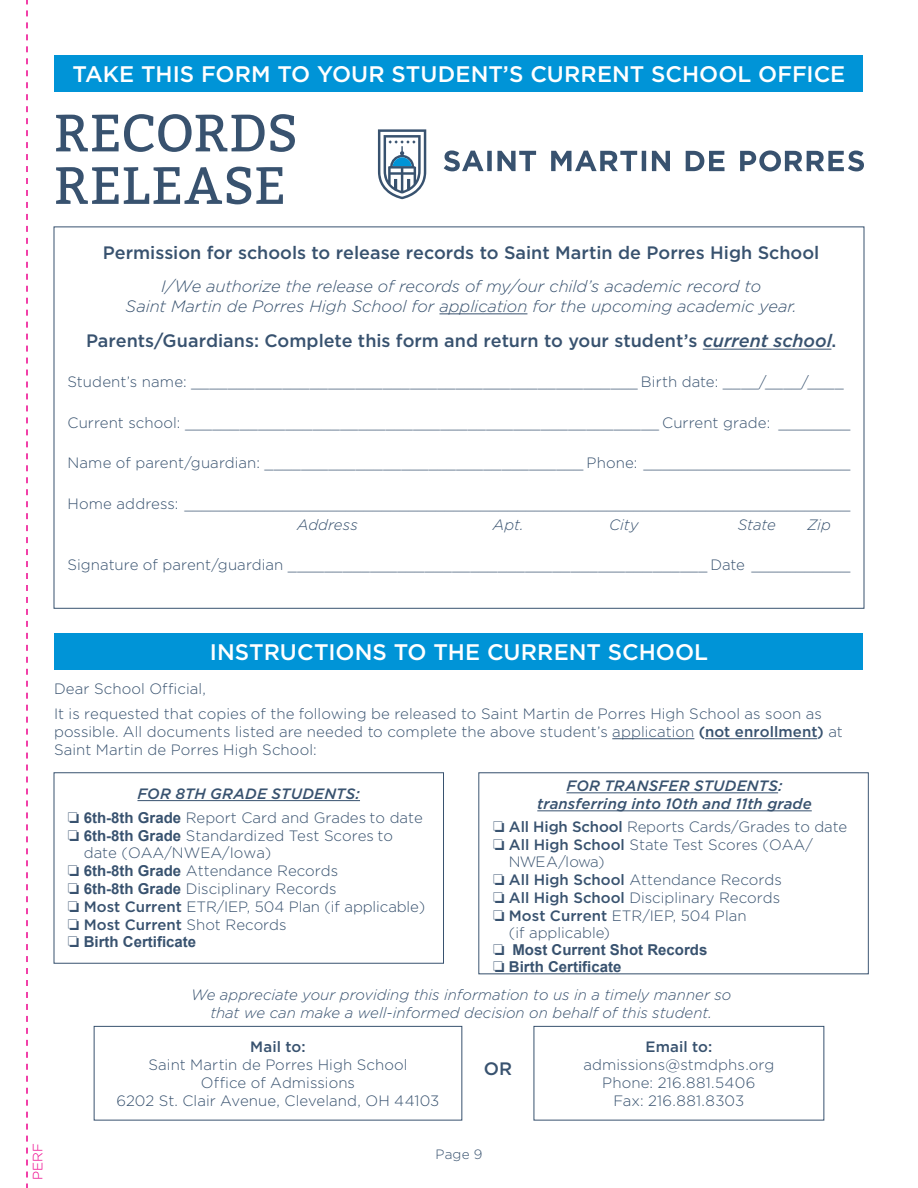
<style>
.page{position:relative;width:918px;height:1188px;background:#fff}
.page>*{position:absolute;margin:0;border:0;box-sizing:border-box;transform-origin:0 0}
.t1{font:52.5px/52.5px "Bitter";letter-spacing:.01em;color:#38526f}
.t2{font:500 22.5px "Gotham";color:#fff}
.t3{font:500 18px "Gotham";color:#38526f}
.t4{font:italic 300 16.5px/19.8px "Gotham";letter-spacing:-.005em;color:#38526f;text-align:center}
.t5{font:300 15px/18px "Gotham";color:#38526f}
.t6{font:italic 300 15px/18px "Gotham";color:#38526f;text-align:center}
.t7{font:italic 500 15px/18px "Gotham";letter-spacing:.01em;color:#38526f;text-align:center}
.t8{font:700 15px "Arial";color:#38526f}
.t9{font:500 15px "Gotham";color:#38526f}
.t10{font:300 13.5px "Gotham";color:#38526f}
.t11{font:300 13.5px "Gotham";color:#ed028c}
.s1{font-style:italic}
.s2{font-weight:500}
.s3{font-family:"Arial";font-weight:700}
.s4{font-weight:300}
</style>
<div class="page">
<svg style="left:444px;top:150px;width:40px;height:21px"></svg>
<div style="left:487px;top:151px;width:5px;height:20px;background:#38526f"></div>
<svg style="left:497px;top:151px;width:39px;height:20px"></svg>
<svg style="left:551px;top:151px;width:86px;height:20px"></svg>
<hr style="left:642px;top:151px;width:4px;height:20px;background:#38526f">
<svg style="left:652px;top:151px;width:18px;height:20px"></svg>
<svg style="left:686px;top:151px;width:39px;height:20px"></svg>
<svg style="left:740px;top:150px;width:124px;height:22px"></svg>
<svg style="left:378px;top:129px;width:48px;height:70px"></svg>
<hr style="left:439px;top:314px;width:88px;height:1px;background:#38526f">
<hr style="left:703px;top:349px;width:128px;height:1px;background:#38526f">
<div style="left:55px;top:55px;width:808px;height:37px;background:#0094d7"></div>
<div style="left:55px;top:633px;width:808px;height:37px;background:#0094d7"></div>
<hr style="left:612px;top:738px;width:82px;height:1px;background:#38526f">
<hr style="left:705px;top:738px;width:112px;height:1px;background:#38526f">
<hr style="left:137px;top:800px;width:223px;height:1px;background:#38526f">
<div style="left:54px;top:772px;width:390px;height:192px;border:1px solid #38526f"></div>
<div style="left:94px;top:1026px;width:368px;height:94px;border:1px solid #38526f"></div>
<div style="left:534px;top:1026px;width:290px;height:94px;border:1px solid #38526f"></div>
<hr style="left:567px;top:793px;width:211px;height:1px;background:#38526f">
<hr style="left:537px;top:811px;width:275px;height:1px;background:#38526f">
<div style="left:478px;top:772px;width:391px;height:202px;border:1px solid #38526f"></div>
<svg style="left:26px;top:0;width:2px;height:1188px"></svg>
<p class="t2" style="left:73px;top:60px;width:774px">TAKE THIS FORM TO YOUR STUDENT’S CURRENT SCHOOL OFFICE</p>
<p class="t1" style="left:54px;top:105px;width:246px">RECORDS<br>RELEASE</p>
<p class="t3" style="left:103px;top:240px;width:718px">Permission for schools to release records to Saint Martin de Porres High School</p>
<p class="t4" style="left:126px;top:276px;width:673px">I/We authorize the release of records of my/our child’s academic record to<br>Saint Martin de Porres High School for application for the upcoming academic year.</p>
<p class="t3" style="left:86px;top:329px;width:752px">Parents/Guardians: Complete this form and return to your student’s <span class="s1">current school</span>.</p>
<p class="t5" style="left:68px;top:373px;width:778px">Student’s name: _________________________________________________ Birth date: ____/____/____</p>
<p class="t5" style="left:68px;top:413px;width:784px">Current school: ____________________________________________________ Current grade: ________</p>
<p class="t5" style="left:68px;top:454px;width:784px">Name of parent/guardian: ___________________________________ Phone: _______________________</p>
<p class="t5" style="left:68px;top:494px;width:784px">Home address: __________________________________________________________________________</p>
<p class="t6" style="left:297px;top:516px;width:62px">Address</p>
<p class="t6" style="left:493px;top:516px;width:32px">Apt.</p>
<p class="t6" style="left:609px;top:516px;width:31px">City</p>
<p class="t6" style="left:738px;top:516px;width:40px">State</p>
<p class="t6" style="left:807px;top:516px;width:25px">Zip</p>
<p class="t5" style="left:68px;top:556px;width:784px">Signature of parent/guardian ______________________________________________ Date ___________</p>
<p class="t2" style="left:210px;top:637px;width:500px">INSTRUCTIONS TO THE CURRENT SCHOOL</p>
<p class="t5" style="left:54px;top:679px;width:153px">Dear School Official,</p>
<p class="t5" style="left:54px;top:704px;width:790px">It is requested that copies of the following be released to Saint Martin de Porres High School as soon as possible. All documents listed are needed to complete the above student’s application <span class="s2">(not enrollment)</span> at<br>Saint Martin de Porres High School:</p>
<p class="t7" style="left:137px;top:784px;width:224px">FOR 8TH GRADE STUDENTS:</p>
<p class="t5" style="left:68px;top:809px;width:357px">□ <span class="s3">6th-8th Grade</span> Report Card and Grades to date</p>
<p class="t5" style="left:84px;top:828px;width:311px;line-height:16.4px;text-indent:-16px">□ <span class="s3">6th-8th Grade</span> Standardized Test Scores to date (OAA/NWEA/Iowa)</p>
<p class="t5" style="left:68px;top:861px;width:272px">□ <span class="s3">6th-8th Grade</span> Attendance Records</p>
<p class="t5" style="left:68px;top:879px;width:270px">□ <span class="s3">6th-8th Grade</span> Disciplinary Records</p>
<p class="t5" style="left:68px;top:897px;width:359px">□ <span class="s2">Most Current</span> ETR/IEP, 504 Plan (if applicable)</p>
<p class="t9" style="left:68px;top:915px;width:220px">□ Most Current <span class="s4">Shot Records</span></p>
<p class="t8" style="left:68px;top:932px;width:130px">□ Birth Certificate</p>
<p class="t7" style="left:537px;top:776px;width:276px">FOR TRANSFER STUDENTS: transferring into 10th and 11th grade</p>
<p class="t5" style="left:493px;top:817px;width:356px">□ <span class="s2">All High School</span> Reports Cards/Grades to date</p>
<p class="t5" style="left:509px;top:836px;width:305px;line-height:17.2px;text-indent:-16px">□ <span class="s2">All High School</span> State Test Scores (OAA/<br>NWEA/Iowa)</p>
<p class="t5" style="left:493px;top:871px;width:290px">□ <span class="s2">All High School</span> Attendance Records</p>
<p class="t5" style="left:493px;top:889px;width:289px">□ <span class="s2">All High School</span> Disciplinary Records</p>
<p class="t5" style="left:509px;top:907px;width:239px;line-height:17.2px;text-indent:-16px">□ <span class="s2">Most Current</span> ETR/IEP, 504 Plan (if applicable)</p>
<p class="t8" style="left:493px;top:940px;width:216px">□ Most Current Shot Records</p>
<p class="t8" style="left:493px;top:957px;width:130px">□ Birth Certificate</p>
<p class="t6" style="left:191px;top:985px;width:542px">We appreciate your providing this information to us in a timely manner so that we can make a well-informed decision on behalf of this student.</p>
<p class="t9" style="left:250px;top:1037px;width:57px">Mail to:</p>
<p class="t5" style="left:148px;top:1056px;width:261px;text-align:center">Saint Martin de Porres High School<br>Office of Admissions</p>
<p class="t5" style="left:117px;top:1092px;width:324px">6202 St. Clair Avenue, Cleveland, OH 44103</p>
<p class="t3" style="left:484px;top:1057px;width:30px">OR</p>
<p class="t9" style="left:646px;top:1037px;width:68px">Email to:</p>
<p class="t5" style="left:583px;top:1056px;width:192px">admissions@stmdphs.org</p>
<p class="t5" style="left:602px;top:1074px;width:155px">Phone: 216.881.5406</p>
<p class="t5" style="left:613px;top:1092px;width:132px">Fax: 216.881.8303</p>
<p class="t11" style="left:31px;top:1180px;width:39px;rotate:-90deg">PERF</p>
<p class="t10" style="left:436px;top:1147px;width:48px">Page 9</p>
</div>
